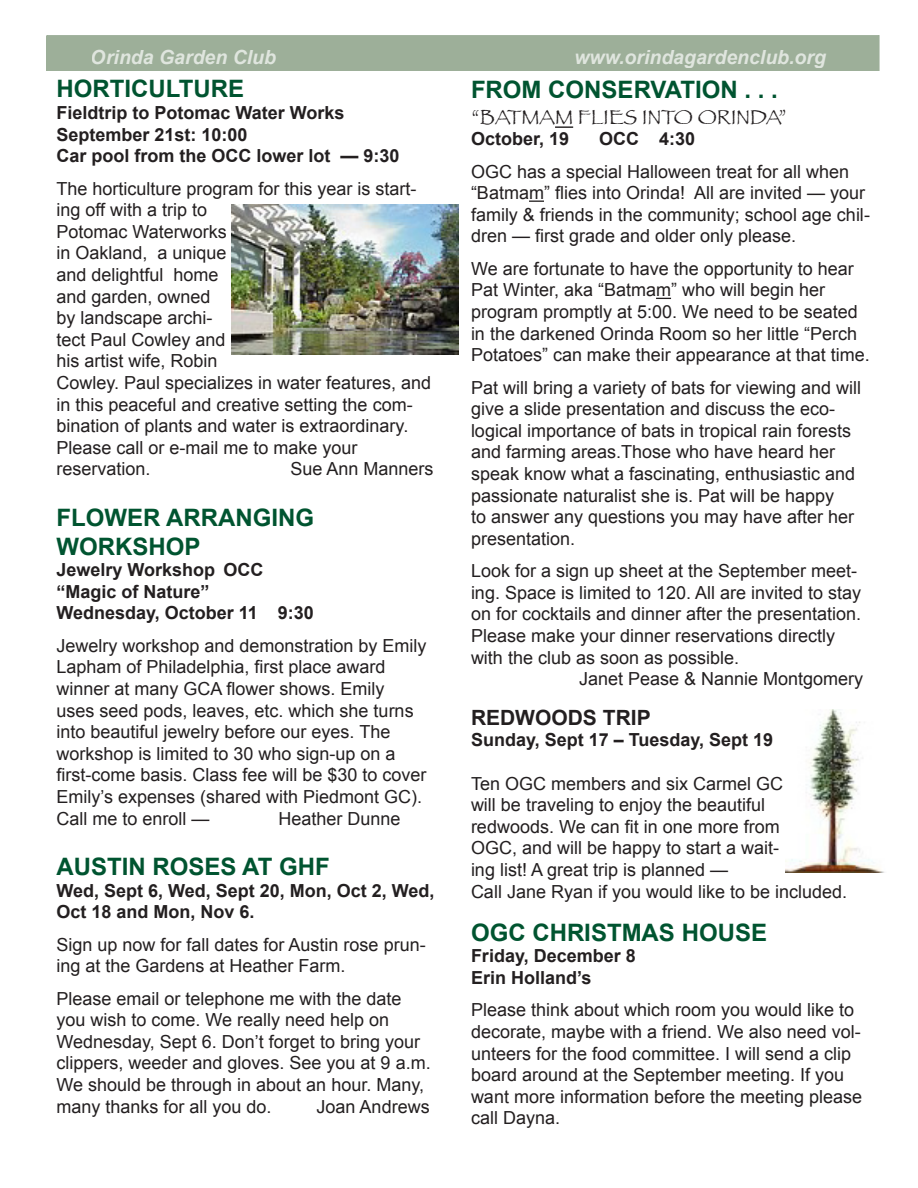
<style>
.page{position:relative;width:918px;height:1188px;background:#fff}
.page>*{position:absolute;margin:0;border:0;box-sizing:border-box;transform-origin:0 0}
.t1{font:700 24px "Arial";color:#005430}
.t2{font:21px "Papyrus";color:#231f20}
.t3{font:700 21px "Arial";color:#231f20}
.t4{font:italic 700 19.5px "Arial";color:#fff}
.t5{font:18px/21.6px "Arial";color:#231f20}
.t6{font:700 18px/21.6px "Arial";color:#231f20}
</style>
<div class="page">
<div style="left:47px;top:36px;width:832px;height:34px;background:#9daf99"></div>
<svg style="left:555px;top:126px;width:18px;height:2px"></svg>
<svg style="left:529px;top:201px;width:15px;height:1px"></svg>
<svg style="left:656px;top:298px;width:15px;height:1px"></svg>
<img style="left:786px;top:709px;width:98px;height:163px">
<img style="left:231px;top:205px;width:228px;height:150px">
<p class="t4" style="left:91px;top:46px;width:187px">Orinda Garden Club</p>
<p class="t4" style="left:574px;top:46px;width:253px">www.orindagardenclub.org</p>
<p class="t1" style="left:471px;top:77px;width:308px">FROM CONSERVATION . . .</p>
<p class="t2" style="left:471px;top:104px;width:318px">“BATMAM FLIES INTO ORINDA”</p>
<p class="t6" style="left:471px;top:128px;width:100px">October, 19</p>
<p class="t6" style="left:599px;top:128px;width:98px">OCC 4:30</p>
<p class="t5" style="left:471px;top:161px;width:400px">OGC has a special Halloween treat for all when “Batmam” flies into Orinda! All are invited — your family &amp; friends in the community; school age chil&shy;dren — first grade and older only please.</p>
<p class="t5" style="left:471px;top:258px;width:400px">We are fortunate to have the opportunity to hear Pat Winter, aka “Batmam” who will begin her program promptly at 5:00. We need to be seated in the darkened Orinda Room so her little “Perch Potatoes” can make their appearance at that time.</p>
<p class="t5" style="left:471px;top:377px;width:392px">Pat will bring a variety of bats for viewing and will give a slide presentation and discuss the eco&shy;logical importance of bats in tropical rain forests and farming areas.Those who have heard her speak know what a fascinating, enthusiastic and passionate naturalist she is. Pat will be happy<br>to answer any questions you may have after her presentation.</p>
<p class="t5" style="left:471px;top:560px;width:388px">Look for a sign up sheet at the September meet-</p>
<p class="t5" style="left:471px;top:582px;width:392px">ing. Space is limited to 120. All are invited to stay</p>
<p class="t5" style="left:471px;top:603px;width:392px">on for cocktails and dinner after the presentation.</p>
<p class="t5" style="left:471px;top:625px;width:366px">Please make your dinner reservations directly</p>
<p class="t5" style="left:471px;top:647px;width:270px">with the club as soon as possible.</p>
<p class="t5" style="left:579px;top:668px;width:286px">Janet Pease &amp; Nannie Montgomery</p>
<p class="t3" style="left:471px;top:706px;width:181px">REDWOODS TRIP</p>
<p class="t6" style="left:471px;top:729px;width:304px">Sunday, Sept 17 – Tuesday, Sept 19</p>
<p class="t5" style="left:471px;top:773px;width:314px">Ten OGC members and six Carmel GC will be traveling to enjoy the beautiful redwoods. We can fit in one more from OGC, and will be happy to start a wait&shy;ing list! A great trip is planned —</p>
<p class="t5" style="left:471px;top:881px;width:378px">Call Jane Ryan if you would like to be included.</p>
<p class="t1" style="left:471px;top:919px;width:298px">OGC CHRISTMAS HOUSE</p>
<p class="t6" style="left:471px;top:945px;width:166px">Friday, December 8</p>
<p class="t6" style="left:471px;top:967px;width:122px">Erin Holland’s</p>
<p class="t5" style="left:471px;top:999px;width:393px">Please think about which room you would like to decorate, maybe with a friend. We also need vol&shy;unteers for the food committee. I will send a clip board around at the September meeting. If you want more information before the meeting please call Dayna.</p>
<p class="t1" style="left:57px;top:76px;width:189px">HORTICULTURE</p>
<p class="t6" style="left:57px;top:102px;width:290px">Fieldtrip to Potomac Water Works</p>
<p class="t6" style="left:57px;top:124px;width:193px">September 21st: 10:00</p>
<p class="t6" style="left:57px;top:145px;width:345px">Car pool from the OCC lower lot — 9:30</p>
<p class="t5" style="left:57px;top:178px;width:376px">The horticulture program for this year is start&shy;ing off with a trip to<br>Potomac Waterworks<br>in Oakland, a unique<br>and delightful home<br>and garden, owned<br>by landscape archi-<br>tect Paul Cowley and<br>his artist wife, Robin<br>Cowley. Paul specializes in water features, and in this peaceful and creative setting the com&shy;bination of plants and water is extraordinary.<br>Please call or e-mail me to make your</p>
<p class="t5" style="left:57px;top:458px;width:96px">reservation.</p>
<p class="t5" style="left:291px;top:458px;width:145px">Sue Ann Manners</p>
<p class="t1" style="left:57px;top:504px;width:259px">FLOWER ARRANGING</p>
<p class="t1" style="left:57px;top:533px;width:145px">WORKSHOP</p>
<p class="t6" style="left:57px;top:559px;width:209px">Jewelry Workshop OCC</p>
<p class="t6" style="left:57px;top:581px;width:155px">“Magic of Nature”</p>
<p class="t6" style="left:57px;top:602px;width:259px">Wednesday, October 11 9:30</p>
<p class="t5" style="left:57px;top:635px;width:372px">Jewelry workshop and demonstration by Emily Lapham of Philadelphia, first place award winner at many GCA flower shows. Emily uses seed pods, leaves, etc. which she turns into beautiful jewelry before our eyes. The workshop is limited to 30 who sign-up on a first-come basis. Class fee will be $30 to cover Emily’s expenses (shared with Piedmont GC).<br>Call me to enroll —</p>
<p class="t5" style="left:279px;top:808px;width:124px">Heather Dunne</p>
<p class="t1" style="left:57px;top:853px;width:275px">AUSTIN ROSES AT GHF</p>
<p class="t6" style="left:57px;top:880px;width:379px">Wed, Sept 6, Wed, Sept 20, Mon, Oct 2, Wed,<br>Oct 18 and Mon, Nov 6.</p>
<p class="t5" style="left:57px;top:934px;width:371px">Sign up now for fall dates for Austin rose prun&shy;ing at the Gardens at Heather Farm.</p>
<p class="t5" style="left:57px;top:988px;width:376px">Please email or telephone me with the date you wish to come. We really need help on Wednesday, Sept 6. Don’t forget to bring your clippers, weeder and gloves. See you at 9 a.m.<br>We should be through in about an hour. Many, many thanks for all you do.</p>
<p class="t5" style="left:317px;top:1096px;width:115px">Joan Andrews</p>
</div>
